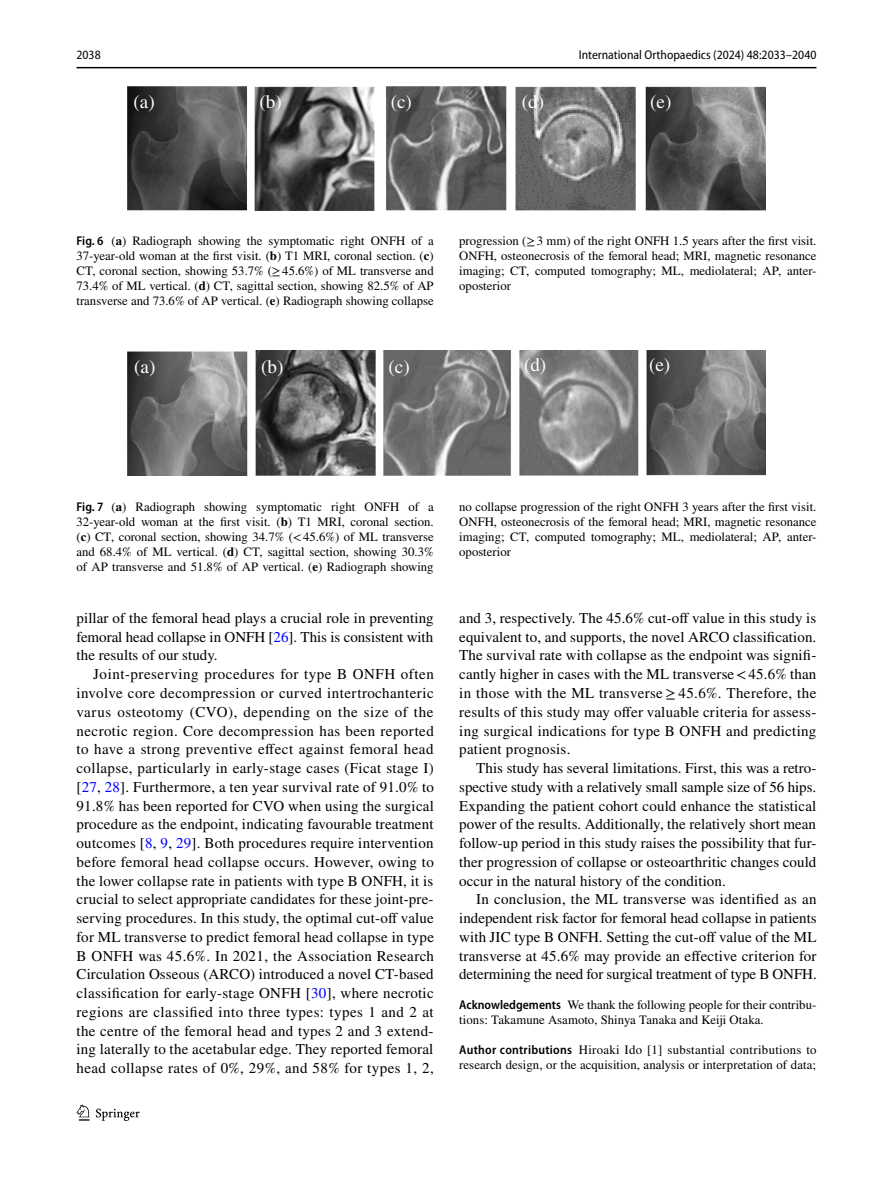
<style>
.page{position:relative;width:893px;height:1187px;background:#fff}
.page>*{position:absolute;margin:0;border:0;box-sizing:border-box;transform-origin:0 0}
.t1{font:19.05px "Times Roman 3";color:#fff}
.t2{font:19.05px "Times Roman 4";color:#fff}
.t3{font:15px/18.8px "STIX";letter-spacing:.005em;color:#000;text-align:justify}
.t4{font:12.75px/15px "STIX";color:#000;text-align:justify}
.t5{font:semi-condensed 12.75px "Myriad Pro";color:#000}
.s1{font-family:"Myriad Pro";font-weight:600;font-stretch:semi-condensed}
.s2{font-weight:700}
.s3{color:#00f}
</style>
<div class="page">
<hr style="left:77px;top:67px;width:739px;height:1px;background:#000">
<svg style="left:77px;top:1104px;width:12px;height:16px"></svg>
<svg style="left:96px;top:1108px;width:44px;height:12px"></svg>
<img style="left:127px;top:87px;width:638px;height:123px">
<img style="left:127px;top:350px;width:638px;height:125px">
<p class="t5" style="left:77px;top:48px;width:26px">2038</p>
<p class="t5" style="left:579px;top:48px;width:239px">International Orthopaedics (2024) 48:2033–2040</p>
<p class="t1" style="left:134px;top:91px;width:23px">(a)</p>
<p class="t1" style="left:260px;top:91px;width:24px">(b)</p>
<p class="t1" style="left:391px;top:91px;width:23px">(c)</p>
<p class="t1" style="left:522px;top:91px;width:24px">(d)</p>
<p class="t1" style="left:650px;top:91px;width:23px">(e)</p>
<p class="t4" style="left:77px;top:234px;width:359px"><span class="s1">Fig. 6</span> (<span class="s2">a</span>) Radiograph showing the symptomatic right ONFH of a 37-year-old woman at the first visit. (<span class="s2">b</span>) T1 MRI, coronal section. (<span class="s2">c</span>)<br>CT, coronal section, showing 53.7% (≥45.6%) of ML transverse and 73.4% of ML vertical. (<span class="s2">d</span>) CT, sagittal section, showing 82.5% of AP transverse and 73.6% of AP vertical. (<span class="s2">e</span>) Radiograph showing collapse</p>
<p class="t4" style="left:459px;top:234px;width:359px">progression (≥3 mm) of the right ONFH 1.5 years after the first visit.<br>ONFH, osteonecrosis of the femoral head; MRI, magnetic resonance imaging; CT, computed tomography; ML, mediolateral; AP, anter&shy;oposterior</p>
<p class="t2" style="left:134px;top:355px;width:23px">(a)</p>
<p class="t2" style="left:261px;top:355px;width:24px">(b)</p>
<p class="t2" style="left:389px;top:355px;width:23px">(c)</p>
<p class="t2" style="left:524px;top:354px;width:24px">(d)</p>
<p class="t2" style="left:649px;top:354px;width:23px">(e)</p>
<p class="t4" style="left:77px;top:499px;width:359px"><span class="s1">Fig. 7</span> (<span class="s2">a</span>) Radiograph showing symptomatic right ONFH of a 32-year-old woman at the first visit. (<span class="s2">b</span>) T1 MRI, coronal section. (<span class="s2">c</span>) CT, coronal section, showing 34.7% (&lt;45.6%) of ML transverse and 68.4% of ML vertical. (<span class="s2">d</span>) CT, sagittal section, showing 30.3% of AP transverse and 51.8% of AP vertical. (<span class="s2">e</span>) Radiograph showing</p>
<p class="t4" style="left:459px;top:499px;width:359px">no collapse progression of the right ONFH 3 years after the first visit.<br>ONFH, osteonecrosis of the femoral head; MRI, magnetic resonance imaging; CT, computed tomography; ML, mediolateral; AP, anter&shy;oposterior</p>
<p class="t3" style="left:77px;top:609px;width:359px">pillar of the femoral head plays a crucial role in preventing femoral head collapse in ONFH [<span class="s3">26</span>]. This is consistent with the results of our study.</p>
<p class="t3" style="left:77px;top:665px;width:359px;text-indent:17px">Joint-preserving procedures for type B ONFH often involve core decompression or curved intertrochanteric varus osteotomy (CVO), depending on the size of the necrotic region. Core decompression has been reported to have a strong preventive effect against femoral head collapse, particularly in early-stage cases (Ficat stage I) [<span class="s3">27</span>, <span class="s3">28</span>]. Furthermore, a ten year survival rate of 91.0% to 91.8% has been reported for CVO when using the surgical procedure as the endpoint, indicating favourable treatment outcomes [<span class="s3">8</span>, <span class="s3">9</span>, <span class="s3">29</span>]. Both procedures require intervention before femoral head collapse occurs. However, owing to the lower collapse rate in patients with type B ONFH, it is crucial to select appropriate candidates for these joint-pre&shy;serving procedures. In this study, the optimal cut-off value for ML transverse to predict femoral head collapse in type B ONFH was 45.6%. In 2021, the Association Research Circulation Osseous (ARCO) introduced a novel CT-based classification for early-stage ONFH [<span class="s3">30</span>], where necrotic regions are classified into three types: types 1 and 2 at the centre of the femoral head and types 2 and 3 extend&shy;ing laterally to the acetabular edge. They reported femoral head collapse rates of 0%, 29%, and 58% for types 1, 2,</p>
<p class="t3" style="left:459px;top:609px;width:359px">and 3, respectively. The 45.6% cut-off value in this study is equivalent to, and supports, the novel ARCO classification.<br>The survival rate with collapse as the endpoint was signifi&shy;cantly higher in cases with the ML transverse&lt;45.6% than in those with the ML transverse ≥ 45.6%. Therefore, the results of this study may offer valuable criteria for assess&shy;ing surgical indications for type B ONFH and predicting patient prognosis.</p>
<p class="t3" style="left:459px;top:759px;width:359px;text-indent:17px">This study has several limitations. First, this was a retro&shy;spective study with a relatively small sample size of 56 hips.<br>Expanding the patient cohort could enhance the statistical power of the results. Additionally, the relatively short mean follow-up period in this study raises the possibility that fur&shy;ther progression of collapse or osteoarthritic changes could occur in the natural history of the condition.</p>
<p class="t3" style="left:459px;top:890px;width:359px;text-indent:17px">In conclusion, the ML transverse was identified as an independent risk factor for femoral head collapse in patients with JIC type B ONFH. Setting the cut-off value of the ML transverse at 45.6% may provide an effective criterion for determining the need for surgical treatment of type B ONFH.</p>
<p class="t4" style="left:459px;top:998px;width:359px"><span class="s1">Acknowledgements</span> We thank the following people for their contribu&shy;tions: Takamune Asamoto, Shinya Tanaka and Keiji Otaka.</p>
<p class="t4" style="left:459px;top:1043px;width:359px"><span class="s1">Author contributions</span> Hiroaki Ido [1] substantial contributions to research design, or the acquisition, analysis or interpretation of data;</p>
</div>
